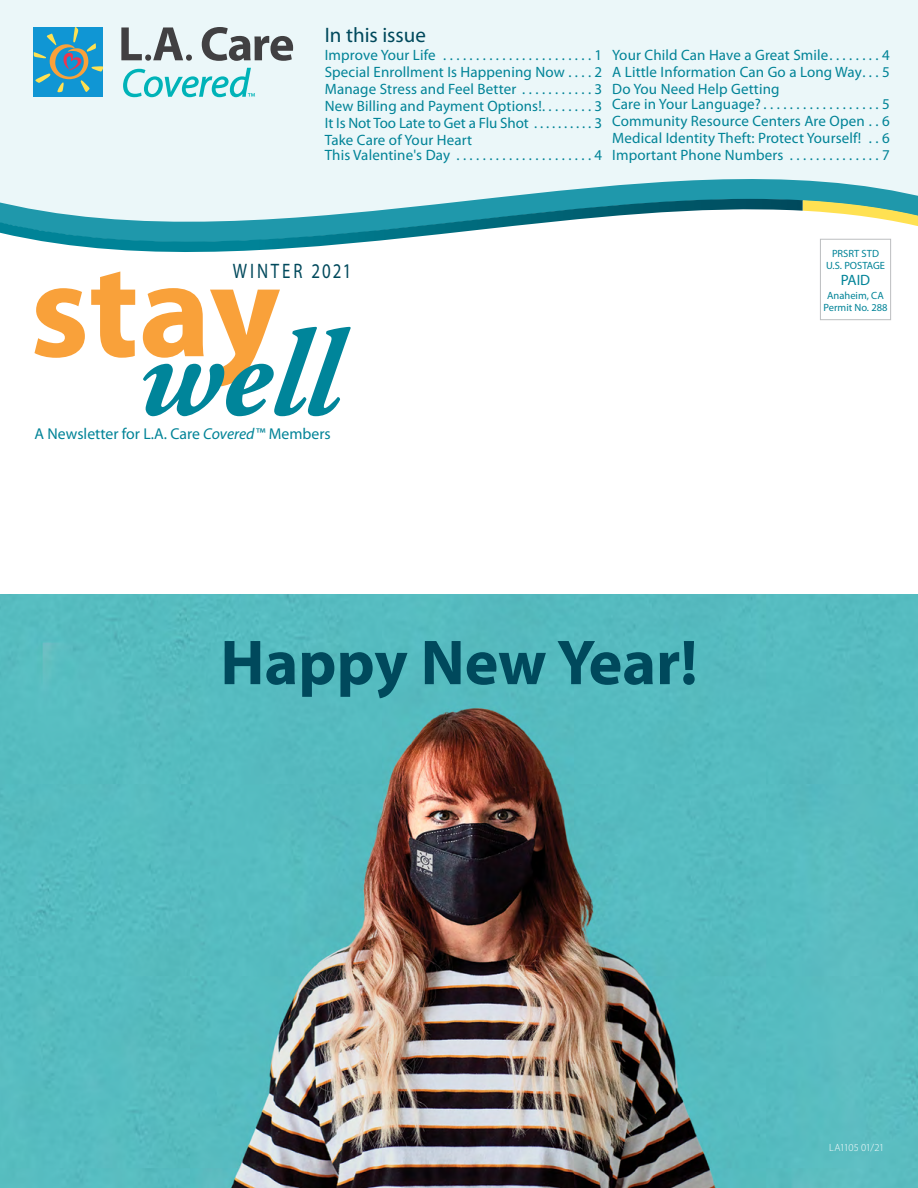
<style>
.page{position:relative;width:918px;height:1188px;background:#fff}
.page>*{position:absolute;margin:0;border:0;box-sizing:border-box;transform-origin:0 0}
.t1{font:700 64.05px "Myriad Pro";color:#00495c}
.t2{font:21px "Myriad Pro";color:#00495c}
.t3{font:21px "Myriad Pro";letter-spacing:.17em;color:#00495c;scale:.8 1}
.t4{font:15.75px "Myriad Pro";color:#008397}
.t5{font:15px/17.1px "Myriad Pro";letter-spacing:.01em;color:#008397;text-align:justify}
.t6{font:10.5px/12px "Myriad Pro";color:#008397;text-align:center}
.t7{font:300 10.5px "Myriad Pro";letter-spacing:-.04em;color:#fff}
.s1{font-style:italic}
</style>
<div class="page">
<img style="left:0;top:594px;width:918px;height:594px">
<div style="left:0;top:0;width:918px;height:128px;background:#ebf7f9"></div>
<div style="left:820px;top:239px;width:71px;height:81px;background:#fff;border:1px solid #bcbec0"></div>
<svg style="left:91px;top:296px;width:260px;height:120px"></svg>
<svg style="left:35px;top:296px;width:50px;height:62px"></svg>
<svg style="left:0;top:128px;width:918px;height:168px;fill:#ebf7f9"></svg>
<svg style="left:803px;top:200px;width:115px;height:29px"></svg>
<svg style="left:0;top:199px;width:803px;height:68px"></svg>
<div style="left:34px;top:27px;width:69px;height:69px;background:#1096d4"></div>
<svg style="left:34px;top:27px;width:69px;height:66px"></svg>
<svg style="left:121px;top:27px;width:71px;height:34px"></svg>
<svg style="left:202px;top:27px;width:91px;height:34px"></svg>
<svg style="left:123px;top:68px;width:132px;height:29px"></svg>
<h2 class="t2" style="left:325px;top:22px;width:103px">In this issue</h2>
<p class="t5" style="left:325px;top:46px;width:279px">Improve Your Life .......................1<br>Special Enrollment Is Happening Now . . . . 2<br>Manage Stress and Feel Better . . . . . . . . . . . 3<br>New Billing and Payment Options! . . . . . . . . 3<br>It Is Not Too Late to Get a Flu Shot . . . . . . . . . . 3<br>Take Care of Your Heart</p>
<p class="t5" style="left:325px;top:147px;width:279px">This Valentine's Day .....................4</p>
<p class="t5" style="left:612px;top:46px;width:279px">Your Child Can Have a Great Smile . . . . . . . . 4<br>A Little Information Can Go a Long Way . . . 5<br>Do You Need Help Getting</p>
<p class="t5" style="left:612px;top:95px;width:279px">Care in Your Language? ..................5<br>Community Resource Centers Are Open . . 6<br>Medical Identity Theft: Protect Yourself! . . 6<br>Important Phone Numbers . . . . . . . . . . . . . . 7</p>
<h2 class="t3" style="left:233px;top:258px;width:150px">WINTER 2021</h2>
<p class="t6" style="left:826px;top:247px;width:60px">PRSRT STD<br>U.S. POSTAGE</p>
<p class="t5" style="left:841px;top:271px;width:31px">PAID</p>
<p class="t6" style="left:824px;top:289px;width:65px">Anaheim, CA<br>Permit No. 288</p>
<p class="t4" style="left:35px;top:424px;width:298px">A Newsletter for L.A. Care <span class="s1">Covered</span>™ Members</p>
<p class="t1" style="left:220px;top:621px;width:479px">Happy New Year!</p>
<p class="t7" style="left:829px;top:1142px;width:56px">LA1105 01/21</p>
</div>
